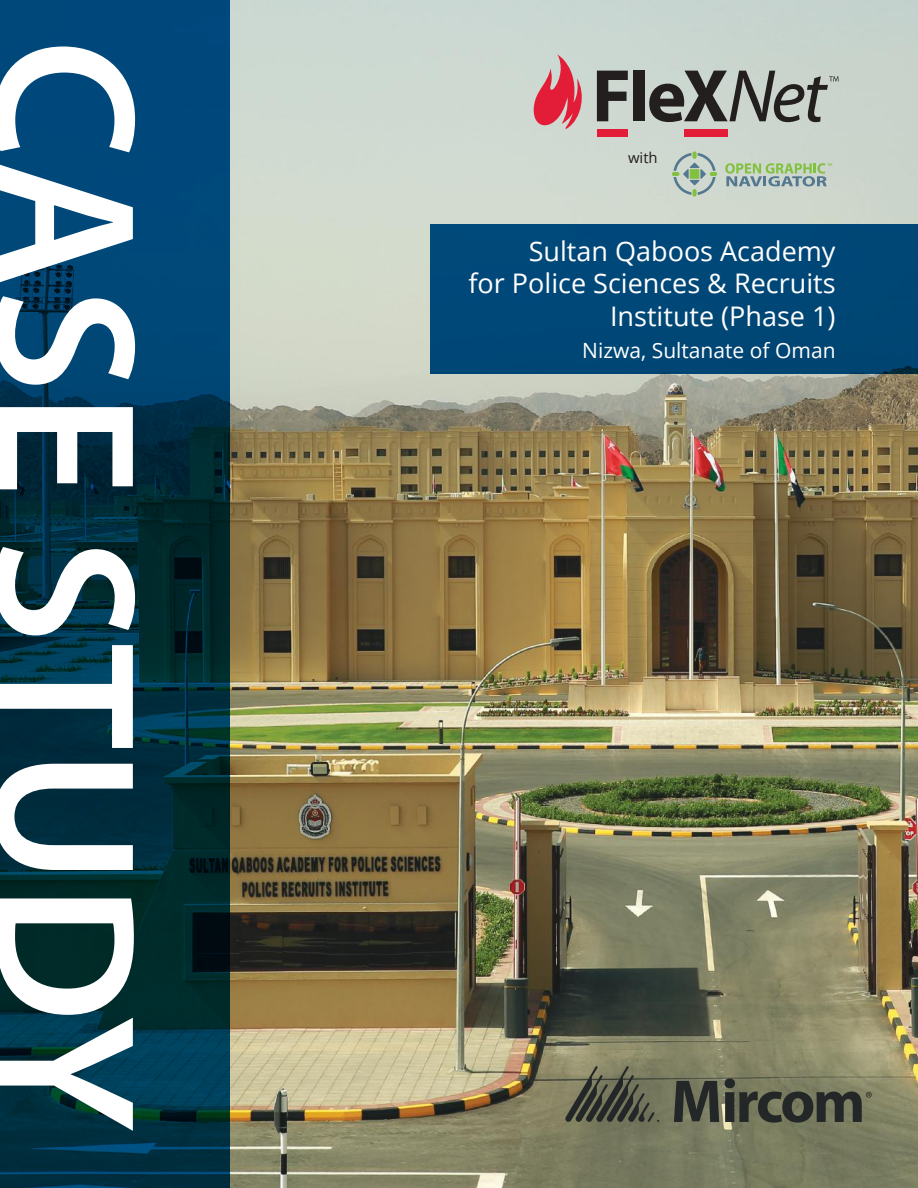
<style>
.page{position:relative;width:918px;height:1188px;background:#fff}
.page>*{position:absolute;margin:0;border:0;box-sizing:border-box;transform-origin:0 0}
.t1{font:27px/32.4px "Open Sans";color:#fff;text-align:right}
.t2{font:21px "Open Sans";color:#fff}
.t3{font:14.85px "Open Sans";color:#241f1f}
</style>
<div class="page">
<img style="left:0;top:0;width:918px;height:1188px">
<div style="left:430px;top:224px;width:488px;height:149px;background:#004777"></div>
<svg style="left:1px;top:0;width:229px;height:1188px;background:#00364e"></svg>
<svg style="left:0;top:47px;width:135px;height:1084px"></svg>
<svg style="left:674px;top:1081px;width:45px;height:41px;background:#41443b"></svg>
<svg style="left:565px;top:1066px;width:94px;height:57px;background:#5e5f4d"></svg>
<svg style="left:725px;top:1078px;width:147px;height:45px;background:#595b4a"></svg>
<div style="left:684px;top:129px;width:44px;height:7px;background:#e31d37"></div>
<svg style="left:534px;top:54px;width:52px;height:79px;background:#d6838b"></svg>
<svg style="left:597px;top:71px;width:31px;height:50px;background:#696b67"></svg>
<div style="left:633px;top:70px;width:11px;height:51px;background:#241f1f"></div>
<svg style="left:649px;top:71px;width:190px;height:51px;background:#898e89"></svg>
<div style="left:597px;top:129px;width:31px;height:7px;background:#e31d37"></div>
<svg style="left:672px;top:151px;width:45px;height:46px;background:#b0c3b5"></svg>
<svg style="left:725px;top:163px;width:107px;height:23px;background:#a3bda2"></svg>
<p class="t3" style="left:628px;top:147px;width:31px">with</p>
<p class="t1" style="left:468px;top:234px;width:369px">Sultan Qaboos Academy<br>for Police Sciences &amp; Recruits<br>Institute (Phase 1)</p>
<p class="t2" style="left:582px;top:336px;width:255px">Nizwa, Sultanate of Oman</p>
</div>
